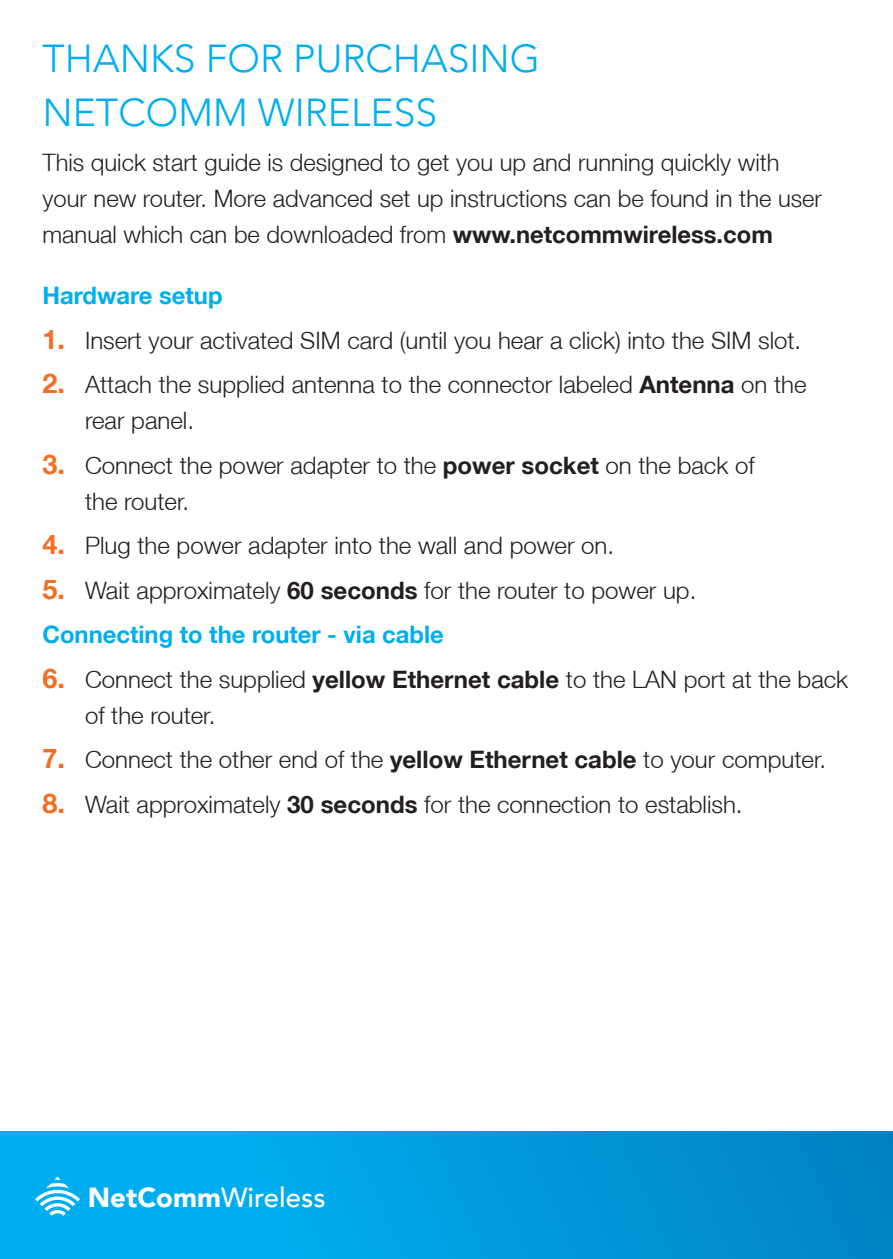
<style>
.page{position:relative;width:893px;height:1259px;background:#fff}
.page>*{position:absolute;margin:0;border:0;box-sizing:border-box;transform-origin:0 0}
.Section_Title{font:300 39px/54px "Avenir LT";color:#00aeef}
.t1{font:500 27.6px "Avenir LT";color:#fff}
.Body_Copy{font:300 24px/36px "Helvetica Neue LT";color:#231f20}
.Body_Copy-2{font:700 24px "Helvetica Neue LT";color:#00aeef}
.s1{font-weight:700}
.s2{font-weight:700;font-size:27px;color:#f36e21}
.s3{font-weight:900}
</style>
<div class="page">
<div style="left:0;top:1131px;width:893px;height:128px;background:linear-gradient(to right,#00b7f7,#0085c6)"></div>
<svg style="left:35px;top:1176px;width:45px;height:39px"></svg>
<p class="Section_Title" style="left:43px;top:32px;width:499px">THANKS FOR PURCHASING<br>NETCOMM WIRELESS</p>
<p class="Body_Copy" style="left:43px;top:143px;width:781px">This quick start guide is designed to get you up and running quickly with your new router. More advanced set up instructions can be found in the user manual which can be downloaded from <span class="s1">www.netcommwireless.com</span></p>
<p class="Body_Copy-2" style="left:43px;top:281px;width:181px">Hardware setup</p>
<p class="Body_Copy" style="left:43px;top:321px;width:760px"><span class="s2">1.</span> Insert your activated SIM card (until you hear a click) into the SIM slot.</p>
<p class="Body_Copy" style="left:85px;top:366px;width:723px;text-indent:-43px"><span class="s2">2.</span> Attach the supplied antenna to the connector labeled <span class="s1">Antenna</span> on the rear panel.</p>
<p class="Body_Copy" style="left:85px;top:446px;width:671px;text-indent:-43px"><span class="s2">3.</span> Connect the power adapter to the <span class="s1">power socket</span> on the back of the router.</p>
<p class="Body_Copy" style="left:43px;top:527px;width:573px"><span class="s2">4.</span> Plug the power adapter into the wall and power on.</p>
<p class="Body_Copy" style="left:43px;top:572px;width:655px"><span class="s2">5.</span> Wait approximately <span class="s1">60 seconds</span> for the router to power up.</p>
<p class="Body_Copy-2" style="left:43px;top:620px;width:403px">Connecting to the router - via cable</p>
<p class="Body_Copy" style="left:85px;top:661px;width:765px;text-indent:-43px"><span class="s2">6.</span> Connect the supplied <span class="s1">yellow Ethernet cable</span> to the LAN port at the back of the router.</p>
<p class="Body_Copy" style="left:43px;top:741px;width:785px"><span class="s2">7.</span> Connect the other end of the <span class="s1">yellow Ethernet cable</span> to your computer.</p>
<p class="Body_Copy" style="left:43px;top:786px;width:701px"><span class="s2">8.</span> Wait approximately <span class="s1">30 seconds</span> for the connection to establish.</p>
<p class="t1" style="left:88px;top:1181px;width:239px"><span class="s3">NetComm</span>Wireless</p>
</div>
